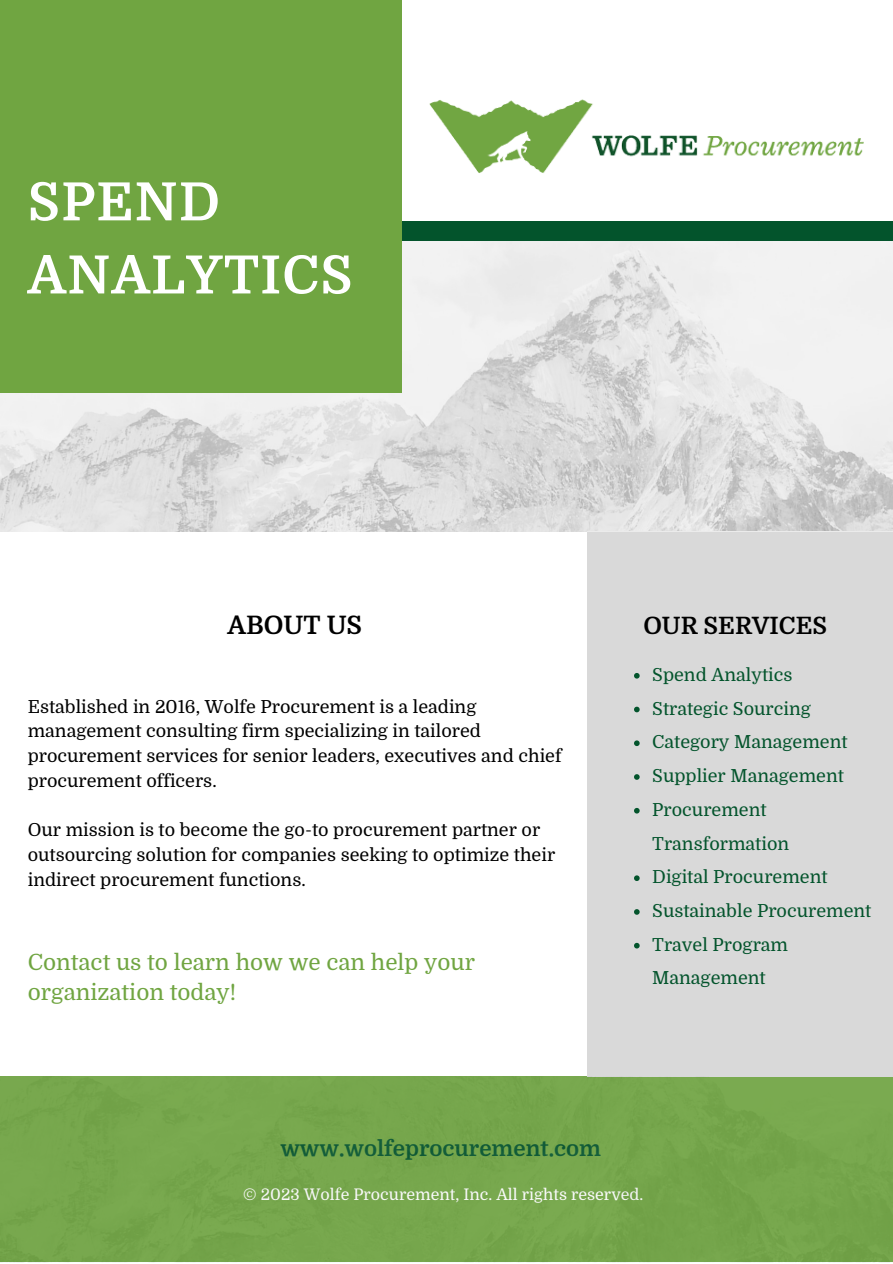
<style>
.page{position:relative;width:893px;height:1264px;background:#fff}
.page>*{position:absolute;margin:0;border:0;box-sizing:border-box;transform-origin:0 0}
.t1{font:700 52.65px/73.1px "Domine";letter-spacing:.025em;color:#fff}
.t2{font:700 25.5px "Domine";color:#000}
.t3{font:700 24px "Domine";color:#000}
.t4{font:22.5px/30.3px "Domine";color:#70a541}
.t5{font:700 22.05px "Domine";color:#03542c}
.t6{font:18px/24.8px "Domine";color:#000}
.t7{font:18px/33.8px "Domine";color:#03542c}
.t8{font:16.05px "Domine";color:#fff}
</style>
<div class="page">
<div style="left:0;top:220px;width:892px;height:21px;background:#03542c"></div>
<img style="left:429px;top:99px;width:434px;height:74px">
<div style="left:587px;top:531px;width:305px;height:545px;background:#d9d9d9"></div>
<svg style="left:634px;top:673px;width:5px;height:5px"></svg>
<svg style="left:634px;top:706px;width:5px;height:6px"></svg>
<svg style="left:634px;top:740px;width:5px;height:6px"></svg>
<svg style="left:634px;top:774px;width:5px;height:5px"></svg>
<svg style="left:634px;top:808px;width:5px;height:5px"></svg>
<svg style="left:634px;top:875px;width:5px;height:6px"></svg>
<svg style="left:634px;top:909px;width:5px;height:5px"></svg>
<svg style="left:634px;top:942px;width:5px;height:6px"></svg>
<div style="left:0;top:1076px;width:892px;height:186px;background:#77a74d"></div>
<svg style="left:0;top:241px;width:892px;height:290px"></svg>
<div style="left:0;top:0;width:401px;height:393px;background:#70a541"></div>
<p class="t1" style="left:28px;top:166px;width:326px">SPEND<br>ANALYTICS</p>
<p class="t2" style="left:227px;top:611px;width:136px">ABOUT US</p>
<p class="t6" style="left:28px;top:694px;width:535px">Established in 2016, Wolfe Procurement is a leading management consulting firm specializing in tailored procurement services for senior leaders, executives and chief procurement officers.</p>
<p class="t6" style="left:28px;top:817px;width:529px">Our mission is to become the go-to procurement partner or outsourcing solution for companies seeking to optimize their indirect procurement functions.</p>
<p class="t4" style="left:28px;top:947px;width:449px">Contact us to learn how we can help your organization today!</p>
<p class="t3" style="left:643px;top:612px;width:185px">OUR SERVICES</p>
<p class="t7" style="left:652px;top:658px;width:142px">Spend Analytics</p>
<p class="t7" style="left:652px;top:691px;width:160px">Strategic Sourcing</p>
<p class="t7" style="left:652px;top:725px;width:197px">Category Management</p>
<p class="t7" style="left:652px;top:759px;width:193px">Supplier Management</p>
<p class="t7" style="left:652px;top:793px;width:138px">Procurement<br>Transformation</p>
<p class="t7" style="left:652px;top:860px;width:177px">Digital Procurement</p>
<p class="t7" style="left:652px;top:894px;width:221px">Sustainable Procurement</p>
<p class="t7" style="left:652px;top:927px;width:137px">Travel Program<br>Management</p>
<p class="t5" style="left:280px;top:1136px;width:322px">www.wolfeprocurement.com</p>
<p class="t8" style="left:243px;top:1185px;width:401px">© 2023 Wolfe Procurement, Inc. All rights reserved.</p>
</div>
